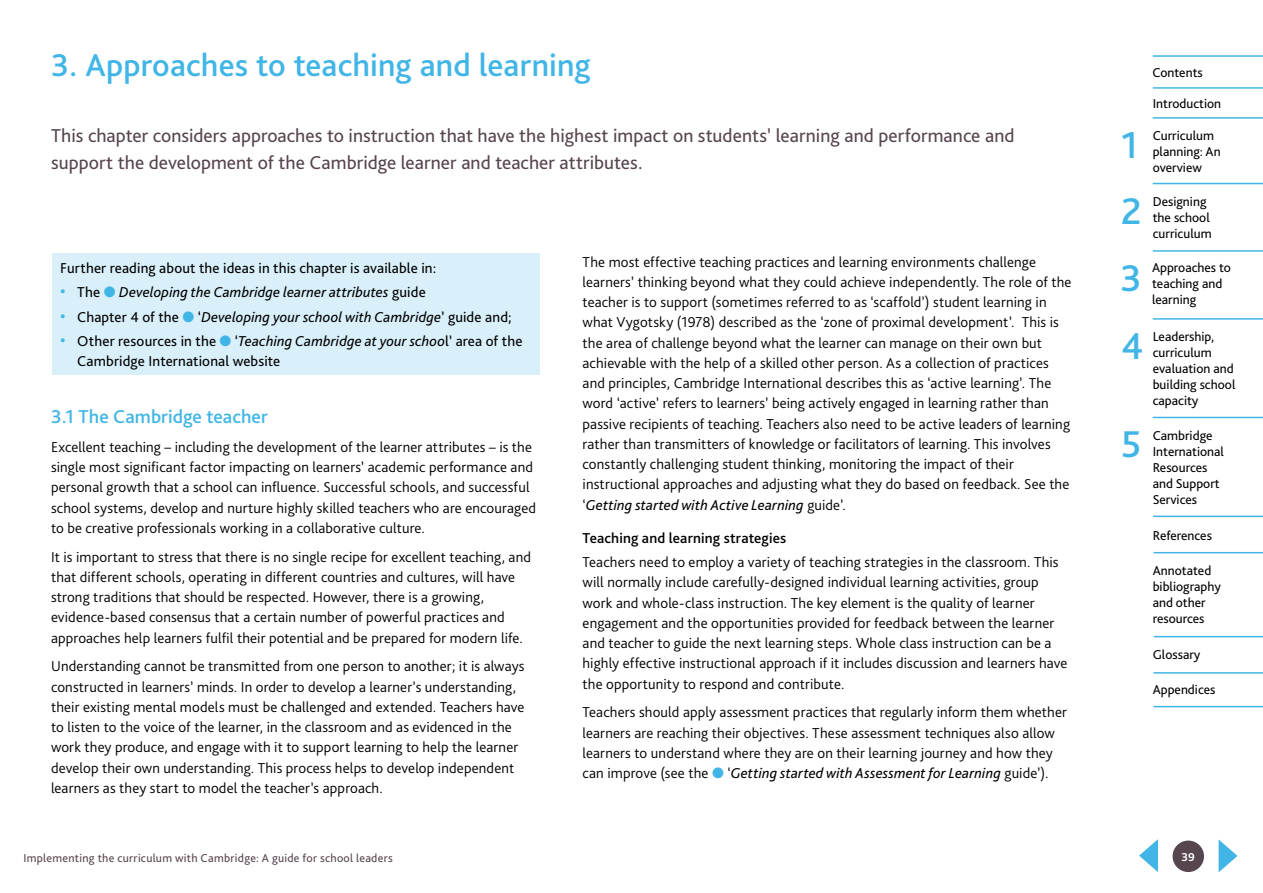
<style>
.page{position:relative;width:1263px;height:893px;background:#fff}
.page>*{position:absolute;margin:0;border:0;box-sizing:border-box;transform-origin:0 0}
.t1{font:500 39px "Bliss Pro";color:#41b6e6}
.t2{font:500 33px "Bliss Pro";letter-spacing:.005em;color:#41b6e6}
.t3{font:19.5px/27px "Bliss Pro";color:#57454f}
.t4{font:500 19.5px "Bliss Pro";letter-spacing:.005em;color:#41b6e6}
.t5{font:300 15px/20.2px "Bliss Pro";letter-spacing:.01em;color:#000}
.t6{font:15px/19.5px "Bliss Pro";letter-spacing:.01em;color:#000}
.t7{font:italic 15px "Bliss Pro";letter-spacing:.01em;color:#000}
.t8{font:500 15px "Bliss Pro";letter-spacing:.01em;color:#000}
.t9{font:13.5px/16px "Bliss Pro";color:#000}
.t10{font:12px "Bliss Pro";letter-spacing:.025em;color:#57454f}
.t11{font:700 12px "Bliss Pro";color:#fff}
.s1{font-style:normal;font-size:18px;color:#41b6e6}
.s2{font-style:normal}
.s3{color:#41b6e6}
.s4{font-size:18px;color:#41b6e6}
.s5{font-style:italic}
.s6{font-weight:400;font-style:italic}
</style>
<div class="page">
<svg style="left:1218px;top:839px;width:19px;height:33px"></svg>
<svg style="left:1139px;top:839px;width:19px;height:33px"></svg>
<div style="left:1172px;top:841px;width:32px;height:31px;background:#57454f;border-radius:50%"></div>
<hr style="left:1153px;top:250px;width:110px;height:2px;background:#41b6e6">
<hr style="left:1153px;top:183px;width:110px;height:1px;background:#41b6e6">
<hr style="left:1153px;top:117px;width:110px;height:2px;background:#41b6e6">
<hr style="left:1153px;top:318px;width:110px;height:2px;background:#41b6e6">
<hr style="left:1153px;top:417px;width:110px;height:1px;background:#41b6e6">
<hr style="left:1153px;top:516px;width:110px;height:1px;background:#41b6e6">
<hr style="left:1153px;top:552px;width:110px;height:1px;background:#41b6e6">
<hr style="left:1153px;top:672px;width:110px;height:2px;background:#41b6e6">
<hr style="left:1153px;top:706px;width:110px;height:1px;background:#41b6e6">
<hr style="left:1154px;top:636px;width:109px;height:1px;background:#41b6e6">
<hr style="left:1153px;top:87px;width:110px;height:2px;background:#41b6e6">
<hr style="left:1153px;top:55px;width:110px;height:2px;background:#41b6e6">
<div style="left:52px;top:253px;width:487px;height:122px;background:#d9f0fa"></div>
<h2 class="t2" style="left:51px;top:45px;width:541px">3. Approaches to teaching and learning</h2>
<h3 class="t3" style="left:51px;top:122px;width:965px">This chapter considers approaches to instruction that have the highest impact on students’ learning and performance and support the development of the Cambridge learner and teacher attributes.</h3>
<p class="t6" style="left:60px;top:258px;width:377px">Further reading about the ideas in this chapter is available in:</p>
<p class="t7" style="left:60px;top:283px;width:367px"><span class="s1">•</span> <span class="s2">The</span> <span class="s3">●</span> Developing the Cambridge learner attributes <span class="s2">guide</span></p>
<p class="t7" style="left:60px;top:308px;width:453px"><span class="s1">•</span> <span class="s2">Chapter 4 of the</span> <span class="s3">●</span> <span class="s2">‘</span>Developing your school with Cambridge<span class="s2">’ guide and;</span></p>
<p class="t6" style="left:77px;top:332px;width:447px;text-indent:-17px"><span class="s4">•</span> Other resources in the <span class="s3">●</span> ‘<span class="s5">Teaching Cambridge at your schoo</span>l’ area of the<br>Cambridge International website</p>
<h3 class="t4" style="left:51px;top:404px;width:218px">3.1 The Cambridge teacher</h3>
<p class="t5" style="left:51px;top:437px;width:487px">Excellent teaching – including the development of the learner attributes – is the single most significant factor impacting on learners’ academic performance and personal growth that a school can influence. Successful schools, and successful school systems, develop and nurture highly skilled teachers who are encouraged to be creative professionals working in a collaborative culture.</p>
<p class="t5" style="left:51px;top:546px;width:482px">It is important to stress that there is no single recipe for excellent teaching, and that different schools, operating in different countries and cultures, will have strong traditions that should be respected. However, there is a growing, evidence-based consensus that a certain number of powerful practices and approaches help learners fulfil their potential and be prepared for modern life.</p>
<p class="t5" style="left:51px;top:656px;width:475px">Understanding cannot be transmitted from one person to another; it is always constructed in learners’ minds. In order to develop a learner’s understanding, their existing mental models must be challenged and extended. Teachers have to listen to the voice of the learner, in the classroom and as evidenced in the work they produce, and engage with it to support learning to help the learner develop their own understanding. This process helps to develop independent learners as they start to model the teacher’s approach.</p>
<p class="t5" style="left:583px;top:251px;width:490px">The most effective teaching practices and learning environments challenge learners’ thinking beyond what they could achieve independently. The role of the teacher is to support (sometimes referred to as ‘scaffold’) student learning in what Vygotsky (1978) described as the ‘zone of proximal development’. This is the area of challenge beyond what the learner can manage on their own but achievable with the help of a skilled other person. As a collection of practices and principles, Cambridge International describes this as ‘active learning’. The word ‘active’ refers to learners’ being actively engaged in learning rather than passive recipients of teaching. Teachers also need to be active leaders of learning rather than transmitters of knowledge or facilitators of learning. This involves constantly challenging student thinking, monitoring the impact of their instructional approaches and adjusting what they do based on feedback. See the ‘<span class="s6">Getting started with Active Learning</span> guide’.</p>
<p class="t8" style="left:583px;top:528px;width:205px">Teaching and learning strategies</p>
<p class="t5" style="left:583px;top:552px;width:486px">Teachers need to employ a variety of teaching strategies in the classroom. This will normally include carefully-designed individual learning activities, group work and whole-class instruction. The key element is the quality of learner engagement and the opportunities provided for feedback between the learner and teacher to guide the next learning steps. Whole class instruction can be a highly effective instructional approach if it includes discussion and learners have the opportunity to respond and contribute.</p>
<p class="t5" style="left:583px;top:702px;width:486px">Teachers should apply assessment practices that regularly inform them whether learners are reaching their objectives. These assessment techniques also allow learners to understand where they are on their learning journey and how they can improve (see the <span class="s3">●</span> ‘<span class="s6">Getting started with Assessment for Learning</span> guide’).</p>
<h1 class="t1" style="left:1121px;top:121px;width:18px">1</h1>
<h1 class="t1" style="left:1121px;top:187px;width:22px">2</h1>
<h1 class="t1" style="left:1120px;top:254px;width:23px">3</h1>
<h1 class="t1" style="left:1121px;top:322px;width:24px">4</h1>
<h1 class="t1" style="left:1121px;top:420px;width:22px">5</h1>
<p class="t9" style="left:1152px;top:64px;width:52px">Contents</p>
<p class="t9" style="left:1153px;top:95px;width:70px">Introduction</p>
<p class="t9" style="left:1153px;top:127px;width:69px">Curriculum planning: An overview</p>
<p class="t9" style="left:1153px;top:193px;width:60px">Designing the school curriculum</p>
<p class="t9" style="left:1152px;top:260px;width:80px">Approaches to teaching and learning</p>
<p class="t9" style="left:1153px;top:328px;width:84px">Leadership, curriculum evaluation and building school capacity</p>
<p class="t9" style="left:1153px;top:427px;width:73px">Cambridge<br>International<br>Resources and Support<br>Services</p>
<p class="t9" style="left:1153px;top:527px;width:61px">References</p>
<p class="t9" style="left:1153px;top:562px;width:70px">Annotated bibliography and other resources</p>
<p class="t9" style="left:1153px;top:646px;width:49px">Glossary</p>
<p class="t9" style="left:1153px;top:681px;width:64px">Appendices</p>
<p class="t10" style="left:23px;top:850px;width:371px">Implementing the curriculum with Cambridge: A guide for school leaders</p>
<p class="t11" style="left:1181px;top:849px;width:15px">39</p>
</div>
